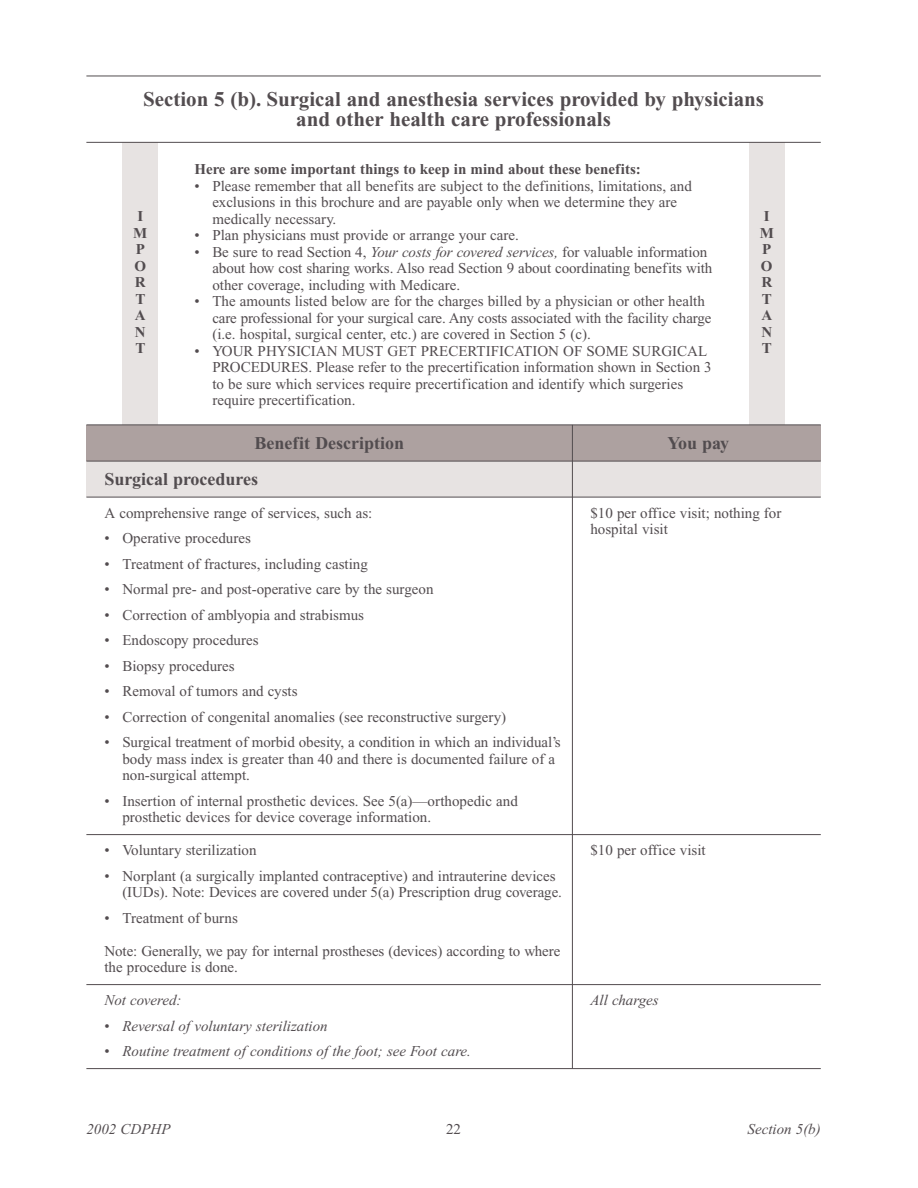
<style>
.page{position:relative;width:918px;height:1188px;background:#fff}
.page>*{position:absolute;margin:0;border:0;box-sizing:border-box;transform-origin:0 0}
.t1{font:700 21px/20.2px "Times";color:#524c4f;text-align:center}
.t2{font:700 18px "Times";color:#524c4f}
.t3{font:15px/16.5px "Times";color:#524c4f}
.t4{font:italic 15px "Times";color:#524c4f}
.t5{font:700 15px/16.5px "Times";color:#524c4f}
.s1{font-style:italic}
.s2{font-style:normal}
</style>
<div class="page">
<div style="left:86px;top:461px;width:735px;height:36px;background:#e7e3e2"></div>
<div style="left:86px;top:425px;width:735px;height:36px;background:#ada1a0"></div>
<div style="left:122px;top:142px;width:36px;height:283px;background:#e7e3e2"></div>
<div style="left:749px;top:142px;width:36px;height:283px;background:#e7e3e2"></div>
<hr style="left:86px;top:76px;width:735px;height:1px;background:#524c4f">
<hr style="left:86px;top:142px;width:735px;height:1px;background:#524c4f">
<hr style="left:86px;top:461px;width:735px;height:1px;background:#524c4f">
<hr style="left:86px;top:497px;width:735px;height:1px;background:#524c4f">
<hr style="left:86px;top:834px;width:735px;height:1px;background:#524c4f">
<hr style="left:86px;top:984px;width:735px;height:1px;background:#524c4f">
<hr style="left:86px;top:1068px;width:735px;height:1px;background:#524c4f">
<hr style="left:86px;top:424px;width:735px;height:1px;background:#524c4f">
<hr style="left:572px;top:425px;width:1px;height:644px;background:#524c4f">
<h1 class="t1" style="left:143px;top:91px;width:623px">Section 5 (b). Surgical and anesthesia services provided by physicians and other health care professionals</h1>
<p class="t5" style="left:194px;top:162px;width:448px">Here are some important things to keep in mind about these benefits:</p>
<p class="t3" style="left:212px;top:179px;width:481px;text-indent:-18px">• Please remember that all benefits are subject to the definitions, limitations, and exclusions in this brochure and are payable only when we determine they are medically necessary.</p>
<p class="t3" style="left:194px;top:228px;width:326px">• Plan physicians must provide or arrange your care.</p>
<p class="t3" style="left:212px;top:245px;width:502px;text-indent:-18px">• Be sure to read Section 4, <span class="s1">Your costs for covered services,</span> for valuable information about how cost sharing works. Also read Section 9 about coordinating benefits with other coverage, including with Medicare.</p>
<p class="t3" style="left:212px;top:294px;width:501px;text-indent:-18px">• The amounts listed below are for the charges billed by a physician or other health care professional for your surgical care. Any costs associated with the facility charge (i.e. hospital, surgical center, etc.) are covered in Section 5 (c).</p>
<p class="t3" style="left:212px;top:344px;width:501px;text-indent:-18px">• YOUR PHYSICIAN MUST GET PRECERTIFICATION OF SOME SURGICAL PROCEDURES. Please refer to the precertification information shown in Section 3 to be sure which services require precertification and identify which surgeries require precertification.</p>
<p class="t2" style="left:255px;top:437px;width:151px">Benefit Description</p>
<p class="t2" style="left:668px;top:437px;width:63px">You pay</p>
<p class="t2" style="left:104px;top:473px;width:155px">Surgical procedures</p>
<p class="t3" style="left:104px;top:506px;width:270px">A comprehensive range of services, such as:</p>
<p class="t3" style="left:590px;top:506px;width:193px">$10 per office visit; nothing for</p>
<p class="t3" style="left:104px;top:531px;width:148px">• Operative procedures</p>
<p class="t5" style="left:133px;top:209px;width:16px">I<br>M<br>P<br>O<br>R<br>T<br>A<br>N<br>T</p>
<p class="t5" style="left:760px;top:209px;width:16px">I<br>M<br>P<br>O<br>R<br>T<br>A<br>N<br>T</p>
<p class="t3" style="left:590px;top:522px;width:79px">hospital visit</p>
<p class="t3" style="left:104px;top:557px;width:265px">• Treatment of fractures, including casting</p>
<p class="t3" style="left:104px;top:582px;width:331px">• Normal pre- and post-operative care by the surgeon</p>
<p class="t3" style="left:104px;top:608px;width:261px">• Correction of amblyopia and strabismus</p>
<p class="t3" style="left:104px;top:633px;width:156px">• Endoscopy procedures</p>
<p class="t3" style="left:104px;top:659px;width:132px">• Biopsy procedures</p>
<p class="t3" style="left:104px;top:684px;width:195px">• Removal of tumors and cysts</p>
<p class="t3" style="left:104px;top:710px;width:403px">• Correction of congenital anomalies (see reconstructive surgery)</p>
<p class="t3" style="left:122px;top:735px;width:440px;text-indent:-18px">• Surgical treatment of morbid obesity, a condition in which an individual’s body mass index is greater than 40 and there is documented failure of a non-surgical attempt.</p>
<p class="t3" style="left:122px;top:794px;width:397px;text-indent:-18px">• Insertion of internal prosthetic devices. See 5(a)—orthopedic and prosthetic devices for device coverage information.</p>
<p class="t3" style="left:104px;top:843px;width:154px">• Voluntary sterilization</p>
<p class="t3" style="left:590px;top:843px;width:117px">$10 per office visit</p>
<p class="t3" style="left:122px;top:869px;width:441px;text-indent:-18px">• Norplant (a surgically implanted contraceptive) and intrauterine devices (IUDs). Note: Devices are covered under 5(a) Prescription drug coverage.</p>
<p class="t3" style="left:104px;top:911px;width:135px">• Treatment of burns</p>
<p class="t3" style="left:104px;top:944px;width:458px">Note: Generally, we pay for internal prostheses (devices) according to where the procedure is done.</p>
<p class="t4" style="left:104px;top:995px;width:79px">Not covered:</p>
<p class="t4" style="left:590px;top:995px;width:70px">All charges</p>
<p class="t4" style="left:104px;top:1020px;width:225px"><span class="s2">•</span> Reversal of voluntary sterilization</p>
<p class="t4" style="left:104px;top:1046px;width:368px"><span class="s2">•</span> Routine treatment of conditions of the foot; see Foot care.</p>
<p class="t4" style="left:86px;top:1124px;width:86px">2002 CDPHP</p>
<p class="t3" style="left:446px;top:1122px;width:16px">22</p>
<p class="t4" style="left:748px;top:1123px;width:75px">Section 5(b)</p>
</div>
